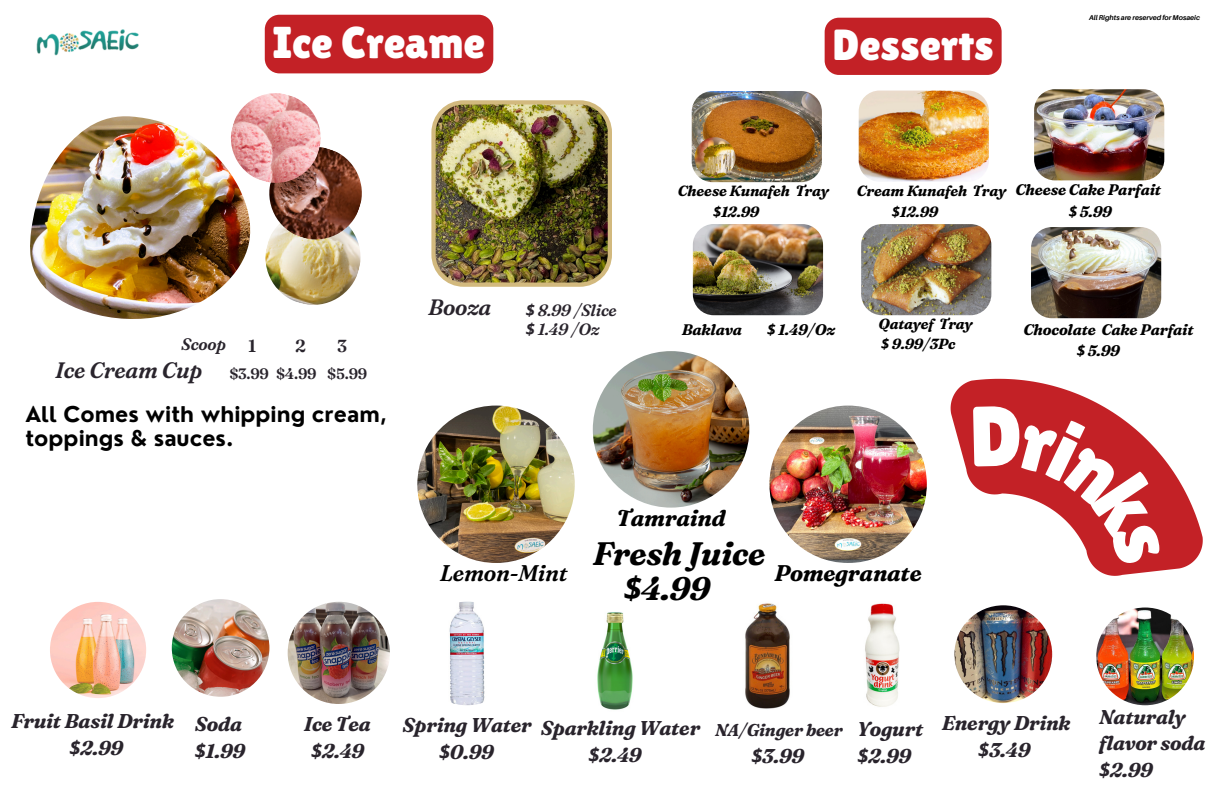
<style>
.page{position:relative;width:1224px;height:792px;background:#fff}
.page>*{position:absolute;margin:0;border:0;box-sizing:border-box;transform-origin:0 0}
.t1{font:44.6px "Lilita One";color:#fff}
.t2{font:43.5px "Lilita One";color:#fff}
.t3{font:italic 700 32.5px "Fraunces 9 pt";letter-spacing:-.015em;color:#000}
.t4{font:italic 700 22.7px "Fraunces 9 pt";letter-spacing:-.015em;color:#000}
.t5{font:italic 600 22.7px "Fraunces 9 pt";letter-spacing:-.015em;color:#000}
.t6{font:italic 600 22.3px "Fraunces 9 pt";letter-spacing:-.015em;color:#29242c}
.t7{font:700 21.1px/24px "Nourd";color:#000}
.t8{font:italic 700 20px/26.6px "Fraunces 9 pt";letter-spacing:-.015em;color:#29242c;text-align:center}
.t9{font:600 17.4px "Fraunces 9 pt";color:#29242c}
.t10{font:italic 700 17.1px "Fraunces 9 pt";letter-spacing:-.015em;color:#29242c}
.t11{font:italic 600 16.6px "Fraunces 9 pt";letter-spacing:-.015em;color:#29242c}
.t12{font:italic 600 16.3px "Fraunces 9 pt";letter-spacing:-.015em;color:#29242c}
.t13{font:italic 700 15.3px "Fraunces 9 pt";letter-spacing:-.015em;color:#000}
.t14{font:600 15.1px "Fraunces 9 pt";color:#29242c}
.t15{font:italic 700 14.8px "Fraunces 9 pt";letter-spacing:-.015em;color:#000}
.t16{font:italic 700 14.7px "Fraunces 9 pt";letter-spacing:-.015em;color:#000}
.t17{font:italic 700 6.9px "Aileron";color:#000}
.s1{font-family:"Noto Sans";font-weight:700}
.s2{font-family:"Noto Sans"}
</style>
<div class="page">
<div style="left:265px;top:15px;width:228px;height:58px;background:#c32126"></div>
<img style="left:36px;top:29px;width:103px;height:27px">
<img style="left:692px;top:91px;width:130px;height:91px;border-radius:21px">
<img style="left:695px;top:137px;width:41px;height:41px;border-radius:50%">
<img style="left:693px;top:224px;width:130px;height:91px;border-radius:21px">
<img style="left:861px;top:224px;width:130px;height:91px;border-radius:21px">
<img style="left:859px;top:91px;width:130px;height:91px;border-radius:21px">
<img style="left:1034px;top:89px;width:130px;height:91px;border-radius:21px">
<img style="left:1031px;top:227px;width:130px;height:91px;border-radius:21px">
<img style="left:431px;top:100px;width:181px;height:187px">
<img style="left:415px;top:602px;width:104px;height:103px;border-radius:50%">
<img style="left:828px;top:594px;width:114px;height:114px;border-radius:50%">
<img style="left:50px;top:602px;width:96px;height:96px;border-radius:50%">
<img style="left:172px;top:599px;width:97px;height:98px;border-radius:50%">
<img style="left:417px;top:406px;width:158px;height:157px;border-radius:50%">
<img style="left:769px;top:406px;width:158px;height:157px;border-radius:50%">
<img style="left:593px;top:351px;width:156px;height:157px;border-radius:50%">
<img style="left:265px;top:245px;width:96px;height:60px">
<img style="left:267px;top:148px;width:95px;height:97px">
<img style="left:236px;top:93px;width:90px;height:95px">
<img style="left:713px;top:602px;width:109px;height:108px;border-radius:50%">
<img style="left:288px;top:602px;width:102px;height:102px;border-radius:50%">
<img style="left:954px;top:605px;width:98px;height:98px;border-radius:50%">
<img style="left:1096px;top:608px;width:98px;height:97px;border-radius:50%">
<img style="left:30px;top:116px;width:220px;height:203px">
<div style="left:825px;top:18px;width:177px;height:57px;background:#c32126"></div>
<svg style="left:917px;top:378px;width:286px;height:234px"></svg>
<img style="left:553px;top:599px;width:124px;height:124px;border-radius:50%">
<svg style="left:973px;top:405px;width:191px;height:162px"></svg>
<p class="t1" style="left:273px;top:17px;width:214px">Ice Creame</p>
<p class="t2" style="left:833px;top:20px;width:162px">Desserts</p>
<h6 class="t17" style="left:1089px;top:13px;width:112px">All Rights are reserved for Mosaeic</h6>
<p class="t11" style="left:181px;top:333px;width:46px">Scoop</p>
<p class="t9" style="left:248px;top:335px;width:10px">1</p>
<h5 class="t9" style="left:295px;top:335px;width:12px">2</h5>
<h5 class="t9" style="left:337px;top:335px;width:11px">3</h5>
<h5 class="t14" style="left:229px;top:365px;width:41px">$3.99</h5>
<h5 class="t14" style="left:276px;top:365px;width:42px">$4.99</h5>
<h5 class="t14" style="left:327px;top:365px;width:41px">$5.99</h5>
<p class="t6" style="left:55px;top:356px;width:149px">Ice Cream Cup</p>
<p class="t7" style="left:25px;top:402px;width:363px">All Comes with whipping cream, toppings &amp; sauces.</p>
<p class="t6" style="left:428px;top:293px;width:65px">Booza</p>
<h4 class="t12" style="left:526px;top:300px;width:93px"><span class="s1">$</span> 8.99 /Slice</h4>
<p class="t12" style="left:526px;top:319px;width:75px"><span class="s1">$</span> 1.49 /Oz</p>
<p class="t15" style="left:678px;top:182px;width:153px">Cheese Kunafeh Tray</p>
<p class="t15" style="left:713px;top:202px;width:48px"><span class="s2">$</span>12.99</p>
<p class="t15" style="left:857px;top:182px;width:151px">Cream Kunafeh Tray</p>
<p class="t15" style="left:892px;top:202px;width:48px"><span class="s2">$</span>12.99</p>
<p class="t13" style="left:1016px;top:180px;width:147px">Cheese Cake Parfait</p>
<h1 class="t13" style="left:1069px;top:202px;width:45px"><span class="s2">$</span> 5.99</h1>
<h6 class="t13" style="left:682px;top:320px;width:62px">Baklava</h6>
<h6 class="t13" style="left:767px;top:320px;width:70px"><span class="s2">$</span> 1.49/Oz</h6>
<p class="t16" style="left:878px;top:315px;width:96px">Qatayef Tray</p>
<p class="t16" style="left:881px;top:335px;width:76px"><span class="s2">$</span> 9.99/3Pc</p>
<p class="t13" style="left:1024px;top:320px;width:172px">Chocolate Cake Parfait</p>
<h4 class="t13" style="left:1077px;top:341px;width:45px"><span class="s2">$</span> 5.99</h4>
<p class="t4" style="left:617px;top:504px;width:111px">Tamraind</p>
<p class="t3" style="left:593px;top:533px;width:174px">Fresh Juice</p>
<p class="t5" style="left:440px;top:559px;width:129px">Lemon-Mint</p>
<p class="t4" style="left:774px;top:559px;width:149px">Pomegranate</p>
<h3 class="t3" style="left:624px;top:568px;width:88px"><span class="s2">$</span>4.99</h3>
<h3 class="t8" style="left:11px;top:708px;width:165px">Fruit Basil Drink <span class="s2">$</span>2.99</h3>
<h4 class="t8" style="left:195px;top:710px;width:52px;text-align:left">Soda <span class="s2">$</span>1.99</h4>
<h5 class="t8" style="left:304px;top:710px;width:68px">Ice Tea <span class="s2">$</span>2.49</h5>
<h5 class="t8" style="left:942px;top:710px;width:130px">Energy Drink <span class="s2">$</span>3.49</h5>
<h6 class="t8" style="left:1099px;top:703px;width:108px;text-align:left">Naturaly flavor soda <span class="s2">$</span>2.99</h6>
<p class="t8" style="left:403px;top:712px;width:131px">Spring Water <span class="s2">$</span>0.99</p>
<p class="t8" style="left:541px;top:715px;width:161px">Sparkling Water <span class="s2">$</span>2.49</p>
<p class="t8" style="left:858px;top:715px;width:67px;text-align:left">Yogurt <span class="s2">$</span>2.99</p>
<h5 class="t10" style="left:715px;top:719px;width:129px">NA/Ginger beer</h5>
<h5 class="t8" style="left:752px;top:742px;width:54px"><span class="s2">$</span>3.99</h5>
</div>
